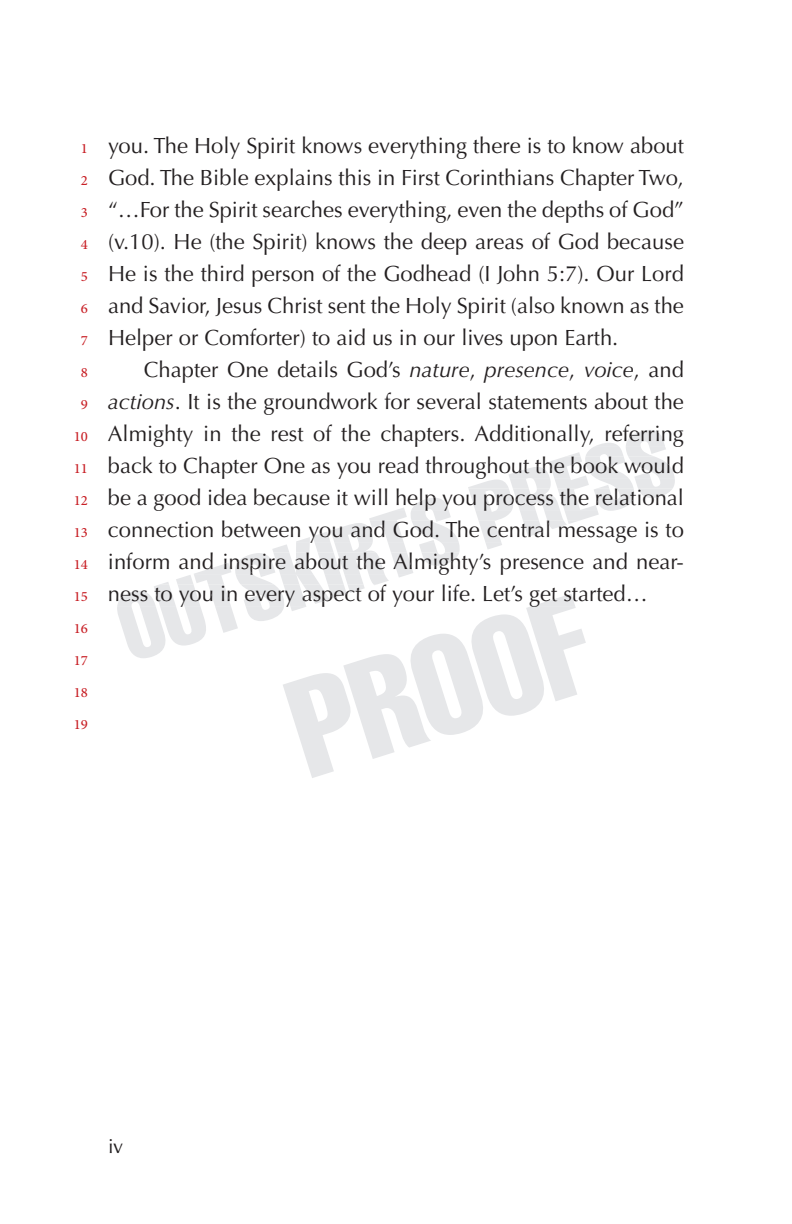
<style>
.page{position:relative;width:792px;height:1224px;background:#fff}
.page>*{position:absolute;margin:0;border:0;box-sizing:border-box;transform-origin:0 0}
.t1{font:22px/32px "Optima LT Std";color:#231f20;text-align:justify}
.t2{font:20px/32px "Adobe Arabic";color:#c82026;text-align:center}
.t3{font:20px "Optima LT Std";color:#231f20}
.s1{font-style:italic}
</style>
<div class="page">
<svg style="left:283px;top:658px;width:294px;height:120px"></svg>
<svg style="left:117px;top:447px;width:558px;height:211px"></svg>
<svg style="left:594px;top:430px;width:71px;height:17px"></svg>
<svg style="left:508px;top:456px;width:167px;height:23px"></svg>
<svg style="left:393px;top:488px;width:280px;height:23px"></svg>
<svg style="left:296px;top:520px;width:284px;height:23px"></svg>
<svg style="left:190px;top:552px;width:269px;height:23px"></svg>
<svg style="left:117px;top:584px;width:260px;height:23px"></svg>
<p class="t2" style="left:74px;top:130px;width:16px">1<br>2<br>3<br>4<br>5<br>6<br>7<br>8<br>9<br>10<br>11<br>12<br>13<br>14<br>15<br>16<br>17<br>18<br>19</p>
<p class="t1" style="left:108px;top:130px;width:578px">you. The Holy Spirit knows everything there is to know about God. The Bible explains this in First Corinthians Chapter Two, “…For the Spirit searches everything, even the depths of God” (v.10). He (the Spirit) knows the deep areas of God because He is the third person of the Godhead (I John 5:7). Our Lord and Savior, Jesus Christ sent the Holy Spirit (also known as the Helper or Comforter) to aid us in our lives upon Earth.</p>
<p class="t1" style="left:108px;top:354px;width:577px;text-align:right">Chapter One details God’s <span class="s1">nature</span>, <span class="s1">presence</span>, <span class="s1">voice</span>, and <span class="s1">actions</span>. It is the groundwork for several statements about the</p>
<p class="t1" style="left:108px;top:418px;width:578px">Almighty in the rest of the chapters. Additionally, referring back to Chapter One as you read throughout the book would be a good idea because it will help you process the relational connection between you and God. The central message is to inform and inspire about the Almighty’s presence and near&shy;ness to you in every aspect of your life. Let’s get started…</p>
<p class="t3" style="left:108px;top:1135px;width:17px">iv</p>
</div>
